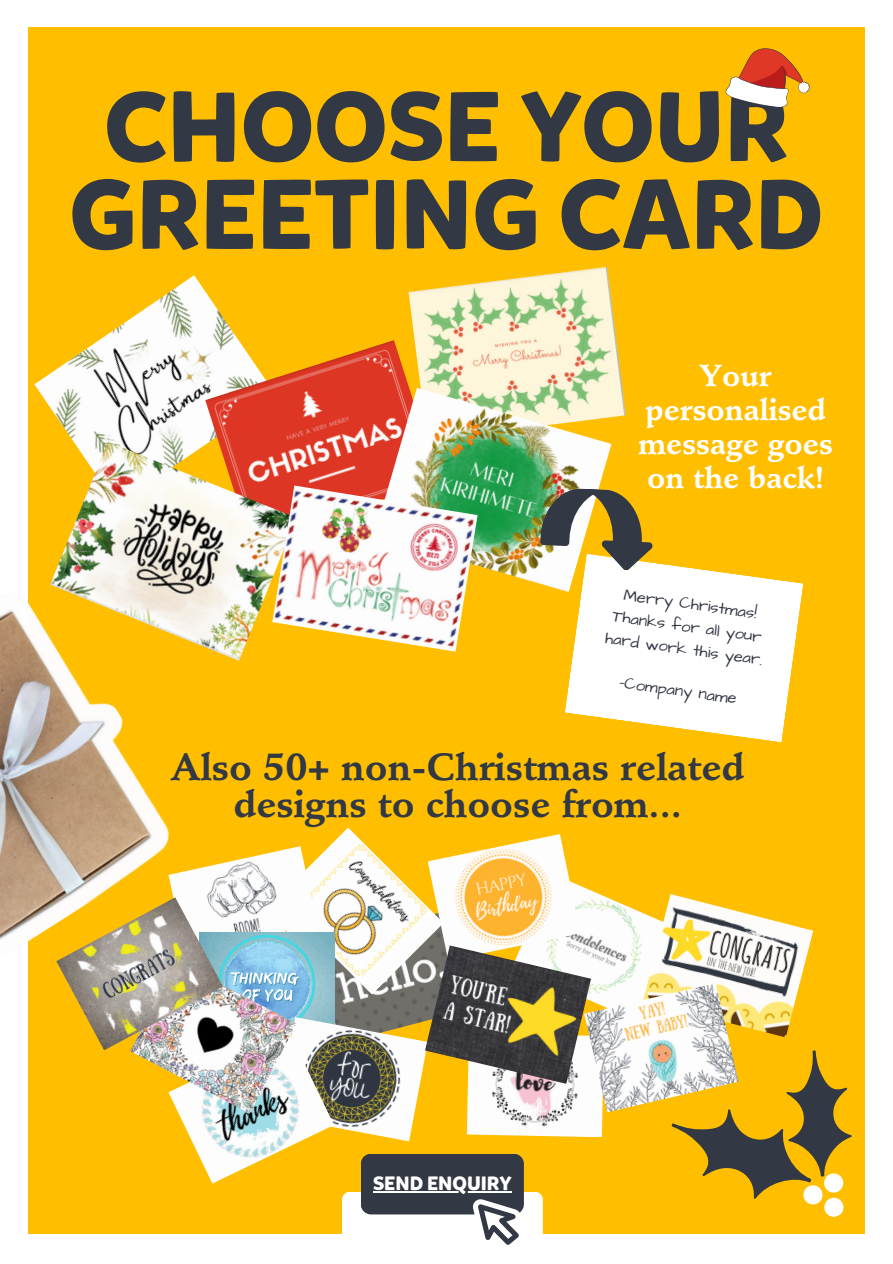
<style>
.page{position:relative;width:893px;height:1264px;background:#fff}
.page>*{position:absolute;margin:0;border:0;box-sizing:border-box;transform-origin:0 0}
.t1{font:700 97.35px/87.8px "Mikado";color:#323844;text-align:center}
.t2{font:700 37.5px/37px "Stempel Schneidler";color:#323844;text-align:center}
.t3{font:700 30px/33.8px "Stempel Schneidler";color:#fff;text-align:center}
.t4{font:700 19.2px "Mikado";color:#fff}
.t5{font:16.35px "Architects Daughter";color:#323844}
</style>
<div class="page">
<div style="left:28px;top:27px;width:836px;height:1206px;background:#ffbf00"></div>
<img style="left:0;top:595px;width:169px;height:347px">
<svg style="left:565px;top:563px;width:238px;height:179px;fill:#fff"></svg>
<img style="left:334px;top:994px;width:91px;height:23px">
<img style="left:322px;top:828px;width:105px;height:166px">
<img style="left:580px;top:885px;width:63px;height:98px">
<img style="left:168px;top:846px;width:154px;height:86px">
<img style="left:223px;top:932px;width:111px;height:85px">
<img style="left:296px;top:1017px;width:129px;height:124px">
<img style="left:178px;top:1033px;width:156px;height:150px">
<img style="left:643px;top:894px;width:170px;height:143px">
<img style="left:427px;top:834px;width:153px;height:111px">
<img style="left:467px;top:1083px;width:136px;height:54px">
<img style="left:584px;top:983px;width:154px;height:129px">
<img style="left:425px;top:945px;width:166px;height:138px">
<svg style="left:671px;top:1044px;width:194px;height:190px"></svg>
<img style="left:130px;top:961px;width:166px;height:152px">
<img style="left:56px;top:897px;width:167px;height:153px">
<svg style="left:725px;top:48px;width:85px;height:60px"></svg>
<div style="left:342px;top:1191px;width:201px;height:71px;background:#fff;border-radius:8px"></div>
<svg style="left:361px;top:1154px;width:162px;height:90px"></svg>
<hr style="left:373px;top:1190px;width:138px;height:2px;background:#fff">
<img style="left:34px;top:275px;width:205px;height:167px">
<img style="left:205px;top:340px;width:203px;height:145px">
<img style="left:408px;top:267px;width:218px;height:151px">
<img style="left:374px;top:388px;width:237px;height:204px">
<svg style="left:540px;top:487px;width:115px;height:84px"></svg>
<img style="left:50px;top:442px;width:246px;height:218px">
<img style="left:272px;top:485px;width:205px;height:166px">
<p class="t1" style="left:69px;top:84px;width:755px">CHOOSE YOUR<br>GREETING CARD</p>
<p class="t3" style="left:638px;top:359px;width:196px">Your personalised message goes on the back!</p>
<p class="t5" style="left:625px;top:583px;width:135px;rotate:8deg">Merry Christmas!</p>
<p class="t5" style="left:607px;top:627px;width:160px;rotate:8deg">hard work this year.</p>
<p class="t5" style="left:621px;top:671px;width:120px;rotate:8deg">-Company name</p>
<p class="t5" style="left:614px;top:605px;width:152px;rotate:8deg">Thanks for all your</p>
<p class="t2" style="left:171px;top:748px;width:575px">Also 50+ non-Christmas related designs to choose from...</p>
<p class="t4" style="left:373px;top:1170px;width:140px">SEND ENQUIRY</p>
</div>
